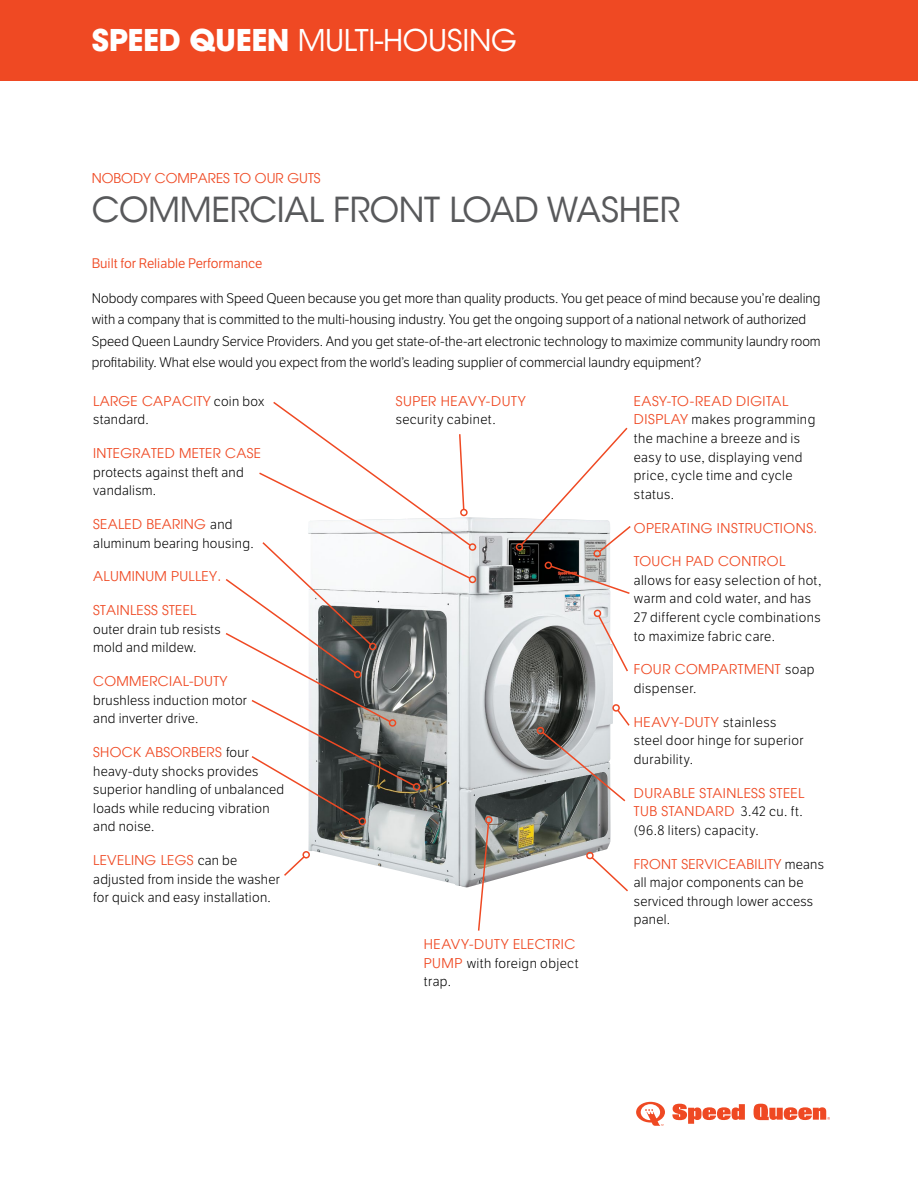
<style>
.page{position:relative;width:918px;height:1188px;background:#fff}
.page>*{position:absolute;margin:0;border:0;box-sizing:border-box;transform-origin:0 0}
.t1{font:34.5px "ITC Avant Garde Std";letter-spacing:-.01em;color:#58595b}
.t2{font:30px "ITC Avant Garde Std";letter-spacing:-.01em;color:#fff}
.t3{font:300 13.5px/18.6px "LFT Etica";letter-spacing:.02em;color:#000}
.t4{font:300 13.5px/21.6px "LFT Etica";color:#000}
.t5{font:13.5px/18.6px "Avant Garde";letter-spacing:.02em;color:#ef4923}
.t6{font:13.5px "Avant Garde";letter-spacing:.04em;color:#ef4923}
.t7{font:13.5px "LFT Etica";color:#ef4923}
.t8{font:13.5px "Avant Garde";color:#ef4923}
.s1{font-weight:700}
.s2{font-family:"LFT Etica";font-weight:300;color:#000}
.s3{font-family:"Avant Garde";font-weight:400;color:#ef4923}
</style>
<div class="page">
<div style="left:0;top:0;width:918px;height:81px;background:#ef4923"></div>
<svg style="left:672px;top:1104px;width:73px;height:20px"></svg>
<svg style="left:754px;top:1104px;width:76px;height:16px"></svg>
<svg style="left:636px;top:1102px;width:29px;height:23px"></svg>
<img style="left:490px;top:518px;width:123px;height:363px">
<div style="left:485px;top:816px;width:8px;height:8px;border:2px solid #ef4923;border-radius:50%"></div>
<div style="left:593px;top:550px;width:8px;height:7px;border:2px solid #ef4923;border-radius:50%"></div>
<svg style="left:592px;top:609px;width:36px;height:64px"></svg>
<svg style="left:519px;top:427px;width:112px;height:127px"></svg>
<div style="left:516px;top:543px;width:7px;height:8px;border:2px solid #ef4923;border-radius:50%"></div>
<svg style="left:549px;top:564px;width:81px;height:31px"></svg>
<div style="left:545px;top:562px;width:7px;height:7px;border:2px solid #ef4923;border-radius:50%"></div>
<div style="left:537px;top:727px;width:7px;height:7px;border:2px solid #ef4923;border-radius:50%"></div>
<svg style="left:541px;top:708px;width:89px;height:95px"></svg>
<div style="left:612px;top:704px;width:8px;height:8px;border:2px solid #ef4923;border-radius:50%"></div>
<svg style="left:584px;top:851px;width:44px;height:41px"></svg>
<svg style="left:225px;top:401px;width:265px;height:530px"></svg>
<div style="left:469px;top:576px;width:7px;height:7px;border:2px solid #ef4923;border-radius:50%"></div>
<h2 class="t2" style="left:92px;top:22px;width:427px"><span class="s1">SPEED QUEEN</span> MULTI-HOUSING</h2>
<p class="t8" style="left:92px;top:170px;width:230px">NOBODY COMPARES TO OUR GUTS</p>
<h1 class="t1" style="left:92px;top:189px;width:590px">COMMERCIAL FRONT LOAD WASHER</h1>
<p class="t7" style="left:92px;top:255px;width:172px">Built for Reliable Performance</p>
<p class="t4" style="left:92px;top:288px;width:730px">Nobody compares with Speed Queen because you get more than quality products. You get peace of mind because you’re dealing with a company that is committed to the multi-housing industry. You get the ongoing support of a national network of authorized Speed Queen Laundry Service Providers. And you get state-of-the-art electronic technology to maximize community laundry room profitability. What else would you expect from the world’s leading supplier of commercial laundry equipment?</p>
<p class="t5" style="left:93px;top:392px;width:173px">LARGE CAPACITY <span class="s2">coin box</span></p>
<p class="t3" style="left:93px;top:411px;width:57px">standard.</p>
<p class="t5" style="left:93px;top:444px;width:169px">INTEGRATED METER CASE</p>
<p class="t3" style="left:93px;top:463px;width:152px">protects against theft and vandalism.</p>
<p class="t5" style="left:93px;top:515px;width:141px">SEALED BEARING <span class="s2">and</span></p>
<p class="t3" style="left:93px;top:534px;width:162px">aluminum bearing housing.</p>
<p class="t5" style="left:93px;top:567px;width:129px">ALUMINUM PULLEY.</p>
<p class="t5" style="left:93px;top:601px;width:105px">STAINLESS STEEL</p>
<p class="t3" style="left:93px;top:620px;width:129px">outer drain tub resists mold and mildew.</p>
<p class="t5" style="left:93px;top:672px;width:136px">COMMERCIAL-DUTY</p>
<p class="t3" style="left:93px;top:691px;width:155px">brushless induction motor and inverter drive.</p>
<p class="t5" style="left:93px;top:743px;width:157px">SHOCK ABSORBERS <span class="s2">four</span></p>
<p class="t3" style="left:93px;top:762px;width:193px">heavy-duty shocks provides superior handling of unbalanced loads while reducing vibration and noise.</p>
<p class="t5" style="left:93px;top:851px;width:145px">LEVELING LEGS <span class="s2">can be</span></p>
<p class="t3" style="left:93px;top:870px;width:188px">adjusted from inside the washer for quick and easy installation.</p>
<p class="t6" style="left:396px;top:393px;width:132px">SUPER HEAVY-DUTY</p>
<p class="t3" style="left:396px;top:411px;width:102px">security cabinet.</p>
<p class="t5" style="left:424px;top:935px;width:153px">HEAVY-DUTY ELECTRIC</p>
<p class="t3" style="left:424px;top:954px;width:156px"><span class="s3">PUMP</span> with foreign object trap.</p>
<p class="t5" style="left:634px;top:392px;width:156px">EASY-TO-READ DIGITAL</p>
<p class="t3" style="left:634px;top:411px;width:183px"><span class="s3">DISPLAY</span> makes programming the machine a breeze and is easy to use, displaying vend price, cycle time and cycle status.</p>
<p class="t5" style="left:634px;top:518px;width:185px">OPERATING INSTRUCTIONS.</p>
<p class="t5" style="left:634px;top:552px;width:153px">TOUCH PAD CONTROL</p>
<p class="t3" style="left:634px;top:571px;width:189px">allows for easy selection of hot, warm and cold water, and has<br>27 different cycle combinations to maximize fabric care.</p>
<p class="t5" style="left:634px;top:660px;width:182px">FOUR COMPARTMENT <span class="s2">soap</span></p>
<p class="t3" style="left:634px;top:679px;width:64px">dispenser.</p>
<p class="t6" style="left:634px;top:714px;width:144px">HEAVY-DUTY <span class="s2">stainless</span></p>
<p class="t3" style="left:634px;top:732px;width:171px">steel door hinge for superior durability.</p>
<p class="t5" style="left:634px;top:784px;width:172px">DURABLE STAINLESS STEEL<br>TUB STANDARD <span class="s2">3.42 cu. ft.</span></p>
<p class="t3" style="left:634px;top:821px;width:127px">(96.8 liters) capacity.</p>
<p class="t5" style="left:634px;top:854px;width:192px">FRONT SERVICEABILITY <span class="s2">means</span></p>
<p class="t3" style="left:634px;top:874px;width:181px">all major components can be serviced through lower access panel.</p>
</div>
